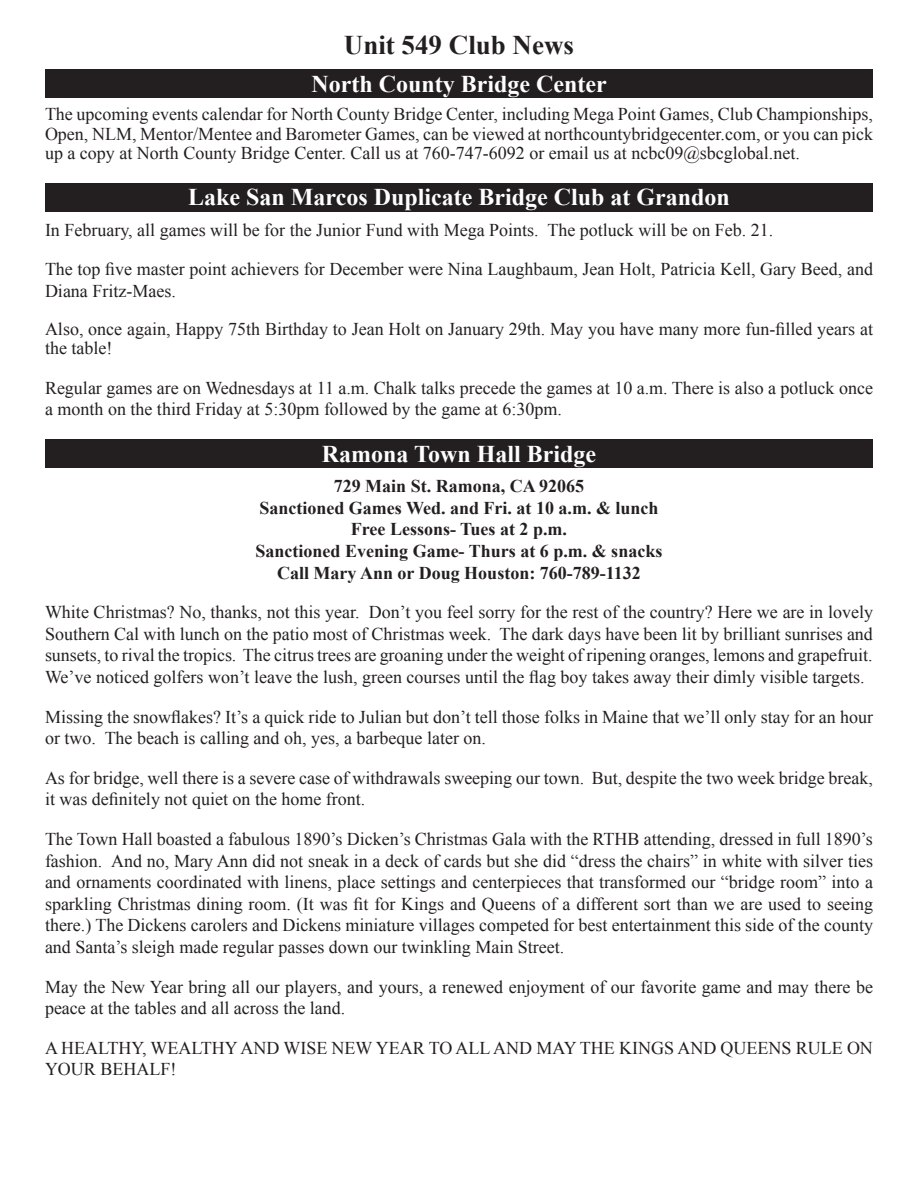
<style>
.page{position:relative;width:918px;height:1188px;background:#fff}
.page>*{position:absolute;margin:0;border:0;box-sizing:border-box;transform-origin:0 0}
.Heading{font:700 27px "Times New Roman";color:#231f20}
.Subhead_1{font:700 24px "Times New Roman";color:#fff}
.Body_text{font:18px/21.6px "Times New Roman";color:#231f20}
.Body_text-2{font:700 18px "Times New Roman";color:#231f20}
</style>
<div class="page">
<div style="left:45px;top:69px;width:828px;height:29px;background:#231f20"></div>
<div style="left:45px;top:183px;width:828px;height:28px;background:#231f20"></div>
<div style="left:45px;top:439px;width:828px;height:29px;background:#231f20"></div>
<p class="Heading" style="left:344px;top:27px;width:232px">Unit 549 Club News</p>
<p class="Subhead_1" style="left:312px;top:67px;width:297px">North County Bridge Center</p>
<p class="Body_text" style="left:45px;top:104px;width:830px;line-height:19.5px;text-align:justify">The upcoming events calendar for North County Bridge Center, including Mega Point Games, Club Championships, Open, NLM, Mentor/Mentee and Barometer Games, can be viewed at northcountybridgecenter.com, or you can pick up a copy at North County Bridge Center. Call us at 760-747-6092 or email us at ncbc09@sbcglobal.net.</p>
<p class="Subhead_1" style="left:188px;top:181px;width:543px">Lake San Marcos Duplicate Bridge Club at Grandon</p>
<p class="Body_text" style="left:45px;top:219px;width:730px">In February, all games will be for the Junior Fund with Mega Points. The potluck will be on Feb. 21.</p>
<p class="Body_text" style="left:45px;top:258px;width:830px">The top five master point achievers for December were Nina Laughbaum, Jean Holt, Patricia Kell, Gary Beed, and<br>Diana Fritz-Maes.</p>
<p class="Body_text" style="left:45px;top:319px;width:830px;line-height:19.5px">Also, once again, Happy 75th Birthday to Jean Holt on January 29th. May you have many more fun-filled years at the table!</p>
<p class="Body_text" style="left:45px;top:377px;width:830px">Regular games are on Wednesdays at 11 a.m. Chalk talks precede the games at 10 a.m. There is also a potluck once a month on the third Friday at 5:30pm followed by the game at 6:30pm.</p>
<p class="Subhead_1" style="left:322px;top:437px;width:276px">Ramona Town Hall Bridge</p>
<p class="Body_text-2" style="left:334px;top:474px;width:252px">729 Main St. Ramona, CA 92065</p>
<p class="Body_text-2" style="left:259px;top:495px;width:401px">Sanctioned Games Wed. and Fri. at 10 a.m. &amp; lunch</p>
<p class="Body_text-2" style="left:351px;top:517px;width:218px">Free Lessons- Tues at 2 p.m.</p>
<p class="Body_text-2" style="left:256px;top:538px;width:408px">Sanctioned Evening Game- Thurs at 6 p.m. &amp; snacks</p>
<p class="Body_text-2" style="left:277px;top:560px;width:365px">Call Mary Ann or Doug Houston: 760-789-1132</p>
<p class="Body_text" style="left:45px;top:601px;width:830px;text-align:justify">White Christmas? No, thanks, not this year. Don’t you feel sorry for the rest of the country? Here we are in lovely Southern Cal with lunch on the patio most of Christmas week. The dark days have been lit by brilliant sunrises and sunsets, to rival the tropics. The citrus trees are groaning under the weight of ripening oranges, lemons and grapefruit.<br>We’ve noticed golfers won’t leave the lush, green courses until the flag boy takes away their dimly visible targets.</p>
<p class="Body_text" style="left:45px;top:705px;width:829px">Missing the snowflakes? It’s a quick ride to Julian but don’t tell those folks in Maine that we’ll only stay for an hour or two. The beach is calling and oh, yes, a barbeque later on.</p>
<p class="Body_text" style="left:45px;top:767px;width:829px">As for bridge, well there is a severe case of withdrawals sweeping our town. But, despite the two week bridge break, it was definitely not quiet on the home front.</p>
<p class="Body_text" style="left:45px;top:828px;width:830px;text-align:justify">The Town Hall boasted a fabulous 1890’s Dicken’s Christmas Gala with the RTHB attending, dressed in full 1890’s fashion. And no, Mary Ann did not sneak in a deck of cards but she did “dress the chairs” in white with silver ties and ornaments coordinated with linens, place settings and centerpieces that transformed our “bridge room” into a sparkling Christmas dining room. (It was fit for Kings and Queens of a different sort than we are used to seeing there.) The Dickens carolers and Dickens miniature villages competed for best entertainment this side of the county and Santa’s sleigh made regular passes down our twinkling Main Street.</p>
<p class="Body_text" style="left:45px;top:975px;width:830px">May the New Year bring all our players, and yours, a renewed enjoyment of our favorite game and may there be peace at the tables and all across the land.</p>
<p class="Body_text" style="left:45px;top:1037px;width:829px">A HEALTHY, WEALTHY AND WISE NEW YEAR TO ALL AND MAY THE KINGS AND QUEENS RULE ON<br>YOUR BEHALF!</p>
</div>
